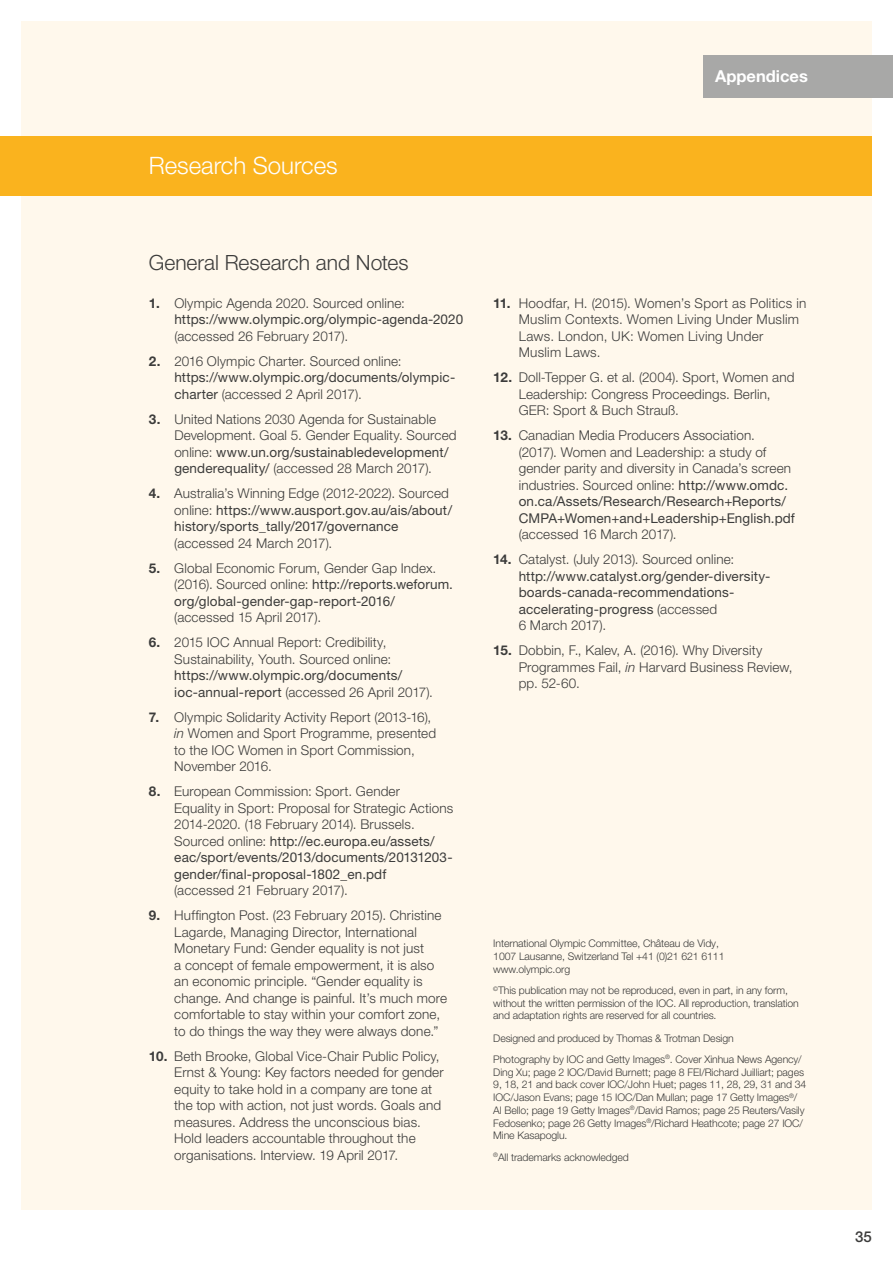
<style>
.page{position:relative;width:893px;height:1263px;background:#fff}
.page>*{position:absolute;margin:0;border:0;box-sizing:border-box;transform-origin:0 0}
.t1{font:300 24px "Helvetica Neue LT Pro";letter-spacing:-.005em;color:#fff}
.t2{font:300 21px "Helvetica Neue LT Pro";color:#3c3c3b}
.t3{font:700 16.5px "Helvetica Neue LT Pro";color:#fff}
.t4{font:500 15px "Helvetica Neue LT Pro";color:#3c3c3b}
.t5{font:300 13.5px/16.5px "Helvetica Neue LT Pro";letter-spacing:.01em;color:#3c3c3b}
.t6{font:13.5px/16.5px "Helvetica Neue LT Pro";letter-spacing:.01em;color:#3c3c3b}
.t7{font:300 10.5px/12.8px "Helvetica Neue LT Pro";letter-spacing:-.01em;color:#3c3c3b}
.s1{font-weight:700}
.s2{font-weight:300}
.s3{font-weight:400}
.s4{font-style:italic}
</style>
<div class="page">
<div style="left:21px;top:21px;width:851px;height:1189px;background:#fff8ec"></div>
<div style="left:704px;top:55px;width:189px;height:43px;background:#a8a8a7"></div>
<div style="left:0;top:136px;width:872px;height:60px;background:#fab31e"></div>
<h1 class="t1" style="left:149px;top:151px;width:190px">Research Sources</h1>
<p class="t3" style="left:715px;top:66px;width:94px">Appendices</p>
<h2 class="t2" style="left:149px;top:250px;width:261px">General Research and Notes</h2>
<p class="t6" style="left:174px;top:294px;width:290px;text-indent:-26px"><span class="s1">1.</span> <span class="s2">Olympic Agenda 2020. Sourced online: </span>https://www.olympic.org/olympic-agenda-2020</p>
<p class="t5" style="left:174px;top:328px;width:175px">(accessed 26 February 2017).</p>
<p class="t5" style="left:174px;top:353px;width:282px;text-indent:-26px"><span class="s1">2.</span> 2016 Olympic Charter. Sourced online: <span class="s3">https://www.olympic.org/documents/olympic&shy;charter</span> (accessed 2 April 2017).</p>
<p class="t5" style="left:174px;top:411px;width:284px;text-indent:-26px"><span class="s1">3.</span> United Nations 2030 Agenda for Sustainable Development. Goal 5. Gender Equality. Sourced online: <span class="s3">www.un.org/sustainabledevelopment/ genderequality/</span> (accessed 28 March 2017).</p>
<p class="t6" style="left:174px;top:485px;width:279px;text-indent:-26px"><span class="s1">4.</span> <span class="s2">Australia’s Winning Edge (2012-2022). Sourced online:</span> https://www.ausport.gov.au/ais/about/ history/sports_tally/2017/governance</p>
<p class="t5" style="left:174px;top:535px;width:160px">(accessed 24 March 2017).</p>
<p class="t6" style="left:174px;top:559px;width:280px;text-indent:-26px"><span class="s1">5.</span> <span class="s2">Global Economic Forum, Gender Gap Index. (2016). Sourced online:</span> http://reports.weforum. org/global-gender-gap-report-2016/</p>
<p class="t5" style="left:174px;top:609px;width:148px">(accessed 15 April 2017).</p>
<p class="t5" style="left:174px;top:634px;width:218px;text-indent:-26px"><span class="s1">6.</span> 2015 IOC Annual Report: Credibility,<br>Sustainability, Youth. Sourced online:</p>
<p class="t6" style="left:174px;top:667px;width:260px">https://www.olympic.org/documents/ ioc-annual-report <span class="s2">(accessed 26 April 2017).</span></p>
<p class="t5" style="left:174px;top:709px;width:263px;text-indent:-26px"><span class="s1">7.</span> Olympic Solidarity Activity Report (2013-16), <span class="s4">in</span> Women and Sport Programme, presented to the IOC Women in Sport Commission, November 2016.</p>
<p class="t5" style="left:174px;top:783px;width:280px;text-indent:-26px"><span class="s1">8.</span> European Commission: Sport. Gender<br>Equality in Sport: Proposal for Strategic Actions 2014-2020. (18 February 2014). Brussels.<br>Sourced online: <span class="s3">http://ec.europa.eu/assets/ eac/sport/events/2013/documents/20131203- gender/final-proposal-1802_en.pdf</span></p>
<p class="t5" style="left:174px;top:882px;width:175px">(accessed 21 February 2017).</p>
<p class="t5" style="left:174px;top:907px;width:274px;text-indent:-26px"><span class="s1">9.</span> Huffington Post. (23 February 2015). Christine Lagarde, Managing Director, International Monetary Fund: Gender equality is not just<br>a concept of female empowerment, it is also an economic principle. “Gender equality is change. And change is painful. It’s much more comfortable to stay within your comfort zone, to do things the way they were always done.”</p>
<p class="t5" style="left:174px;top:1047px;width:271px;text-indent:-26px"><span class="s1">10.</span> Beth Brooke, Global Vice-Chair Public Policy, Ernst &amp; Young: Key factors needed for gender equity to take hold in a company are tone at the top with action, not just words. Goals and measures. Address the unconscious bias.<br>Hold leaders accountable throughout the organisations. Interview. 19 April 2017.</p>
<p class="t5" style="left:519px;top:294px;width:289px;text-indent:-26px"><span class="s1">11.</span> Hoodfar, H. (2015). Women’s Sport as Politics in Muslim Contexts. Women Living Under Muslim Laws. London, UK: Women Living Under Muslim Laws.</p>
<p class="t5" style="left:519px;top:369px;width:277px;text-indent:-26px"><span class="s1">12.</span> Doll-Tepper G. et al. (2004). Sport, Women and<br>Leadership: Congress Proceedings. Berlin,<br>GER: Sport &amp; Buch Strauß.</p>
<p class="t5" style="left:519px;top:427px;width:278px;text-indent:-26px"><span class="s1">13.</span> Canadian Media Producers Association. (2017). Women and Leadership: a study of gender parity and diversity in Canada’s screen industries. Sourced online: <span class="s3">http://www.omdc. on.ca/Assets/Research/Research+Reports/ CMPA+Women+and+Leadership+English.pdf</span></p>
<p class="t5" style="left:519px;top:526px;width:159px">(accessed 16 March 2017).</p>
<p class="t6" style="left:519px;top:551px;width:253px;text-indent:-26px"><span class="s1">14.</span> <span class="s2">Catalyst. (July 2013). Sourced online: </span>http://www.catalyst.org/gender-diversity&shy;boards-canada-recommendations&shy;accelerating-progress <span class="s2">(accessed<br>6 March 2017).</span></p>
<p class="t5" style="left:519px;top:642px;width:275px;text-indent:-26px"><span class="s1">15.</span> Dobbin, F., Kalev, A. (2016). Why Diversity<br>Programmes Fail, <span class="s4">in</span> Harvard Business Review, pp. 52-60.</p>
<p class="t7" style="left:493px;top:937px;width:233px">International Olympic Committee, Château de Vidy,<br>1007 Lausanne, Switzerland Tel +41 (0)21 621 6111 www.olympic.org</p>
<p class="t7" style="left:493px;top:984px;width:307px"><sup>©</sup>This publication may not be reproduced, even in part, in any form, without the written permission of the IOC. All reproduction, translation and adaptation rights are reserved for all countries.</p>
<p class="t7" style="left:493px;top:1027px;width:310px;line-height:21.3px">Designed and produced by Thomas &amp; Trotman Design<br>Photography by IOC and Getty Images<sup>®</sup>. Cover Xinhua News Agency/</p>
<p class="t7" style="left:493px;top:1065px;width:315px">Ding Xu; page 2 IOC/David Burnett; page 8 FEI/Richard Juilliart; pages 9, 18, 21 and back cover IOC/John Huet; pages 11, 28, 29, 31 and 34<br>IOC/Jason Evans; page 15 IOC/Dan Mullan; page 17 Getty Images<sup>®</sup>/ Al Bello; page 19 Getty Images<sup>®</sup>/David Ramos; page 25 Reuters/Vasily Fedosenko; page 26 Getty Images<sup>®</sup>/Richard Heathcote; page 27 IOC/ Mine Kasapoglu.</p>
<p class="t7" style="left:493px;top:1150px;width:137px"><sup>®</sup>All trademarks acknowledged</p>
<p class="t4" style="left:855px;top:1227px;width:18px">35</p>
</div>
